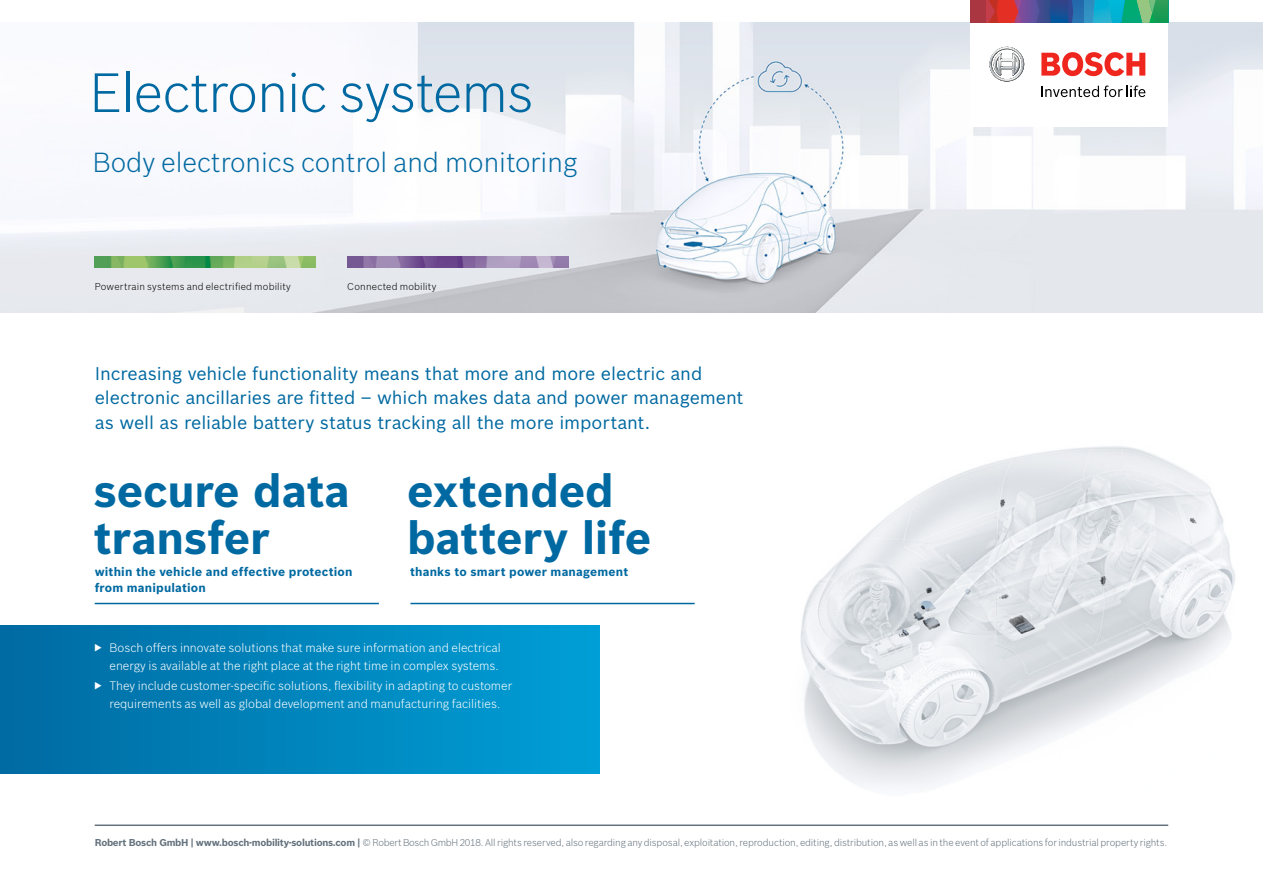
<style>
.page{position:relative;width:1263px;height:893px;background:#fff}
.page>*{position:absolute;margin:0;border:0;box-sizing:border-box;transform-origin:0 0}
.t1{font:300 54px "Bosch Sans";letter-spacing:-.02em;color:#0069a1}
.t2{font:700 45px/47px "Bosch Sans";letter-spacing:-.005em;color:#0069a1}
.t3{font:300 27px "Bosch Sans";color:#0069a1}
.t4{font:18px/24.6px "Bosch Sans";letter-spacing:-.005em;color:#0069a1}
.t5{font:300 12px/17.9px "Bosch Sans";color:#fff}
.t6{font:700 12px/15.8px "Bosch Sans";letter-spacing:.015em;color:#0069a1}
.t7{font:300 9.75px "Bosch Sans";letter-spacing:-.015em;color:#64727d}
.t8{font:300 9.75px "Bosch Sans";letter-spacing:.02em;color:#000}
.s1{font-weight:700}
</style>
<div class="page">
<img style="left:0;top:23px;width:1263px;height:290px">
<img style="left:800px;top:446px;width:435px;height:379px">
<img style="left:95px;top:256px;width:221px;height:12px">
<img style="left:347px;top:256px;width:221px;height:12px">
<hr style="left:95px;top:824px;width:1073px;height:2px;background:#64727d">
<hr style="left:95px;top:603px;width:284px;height:1px;background:#0069a1">
<hr style="left:410px;top:603px;width:285px;height:1px;background:#0069a1">
<div style="left:0;top:625px;width:600px;height:149px;background:linear-gradient(to right,#006ba2,#009fd6)"></div>
<div style="left:970px;top:0;width:198px;height:127px;background:#fff"></div>
<div style="left:970px;top:0;width:16px;height:23px;background:#a93640"></div>
<svg style="left:986px;top:0;width:182px;height:23px;background:#4d7687"></svg>
<svg style="left:989px;top:47px;width:35px;height:35px"></svg>
<svg style="left:1041px;top:86px;width:104px;height:11px"></svg>
<svg style="left:1041px;top:52px;width:104px;height:24px"></svg>
<svg style="left:95px;top:644px;width:7px;height:7px"></svg>
<svg style="left:95px;top:682px;width:7px;height:7px"></svg>
<h1 class="t1" style="left:90px;top:59px;width:446px">Electronic systems</h1>
<h3 class="t3" style="left:93px;top:146px;width:486px">Body electronics control and monitoring</h3>
<p class="t8" style="left:95px;top:281px;width:198px">Powertrain systems and electrified mobility</p>
<p class="t8" style="left:347px;top:281px;width:91px">Connected mobility</p>
<h3 class="t4" style="left:95px;top:361px;width:650px">Increasing vehicle functionality means that more and more electric and electronic ancillaries are fitted – which makes data and power management as well as reliable battery status tracking all the more important.</h3>
<h2 class="t2" style="left:94px;top:467px;width:258px">secure data transfer</h2>
<h2 class="t2" style="left:407px;top:467px;width:246px">extended battery life</h2>
<p class="t6" style="left:410px;top:564px;width:220px">thanks to smart power management</p>
<p class="t6" style="left:95px;top:564px;width:259px">within the vehicle and effective protection from manipulation</p>
<p class="t5" style="left:109px;top:638px;width:393px">Bosch offers innovate solutions that make sure information and electrical energy is available at the right place at the right time in complex systems.</p>
<p class="t5" style="left:109px;top:676px;width:404px">They include customer-specific solutions, flexibility in adapting to customer requirements as well as global development and manufacturing facilities.</p>
<p class="t7" style="left:95px;top:837px;width:1074px"><span class="s1">Robert Bosch GmbH | www.bosch-mobility-solutions.com |</span> © Robert Bosch GmbH 2018. All rights reserved, also regarding any disposal, exploitation, reproduction, editing, distribution, as well as in the event of applications for industrial property rights.</p>
</div>
